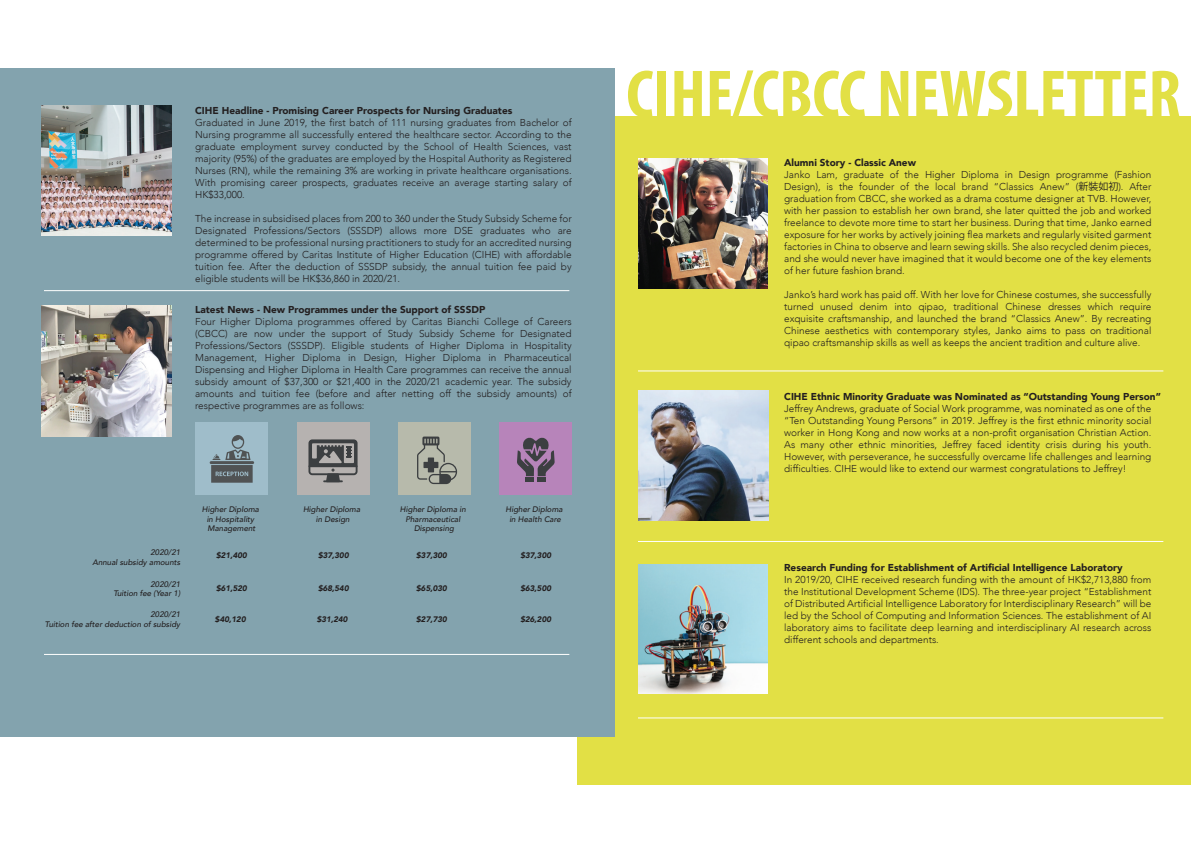
<style>
.page{position:relative;width:1191px;height:842px;background:#fff}
.page>*{position:absolute;margin:0;border:0;box-sizing:border-box;transform-origin:0 0}
.t1{font:700 condensed 68.7px "Myriad Pro";color:#e2e045}
.t2{font:300 10px/12px "Avenir";color:#231f20;text-align:justify}
.t3{font:900 10px "Avenir";color:#231f20}
.t4{font:italic 500 8px/9.6px "Avenir";color:#231f20;text-align:center}
.t5{font:italic 900 8px "Avenir";color:#231f20}
.s1{font-family:"Koz Go Pr 6 N";font-weight:400}
</style>
<div class="page">
<div style="left:577px;top:117px;width:614px;height:668px;background:#e2e045"></div>
<div style="left:0;top:68px;width:615px;height:668px;background:#83a3ae"></div>
<img style="left:42px;top:105px;width:129px;height:131px">
<img style="left:638px;top:159px;width:129px;height:129px">
<hr style="left:638px;top:370px;width:525px;height:1px;background:#fff">
<hr style="left:44px;top:290px;width:525px;height:1px;background:#fff">
<hr style="left:44px;top:654px;width:525px;height:1px;background:#fff">
<hr style="left:638px;top:541px;width:525px;height:1px;background:#fff">
<hr style="left:638px;top:717px;width:525px;height:1px;background:#fff">
<img style="left:638px;top:564px;width:129px;height:130px">
<img style="left:42px;top:305px;width:129px;height:131px">
<div style="left:196px;top:422px;width:72px;height:73px;background:#9fbdca"></div>
<div style="left:297px;top:422px;width:72px;height:73px;background:#b6b2b0"></div>
<div style="left:398px;top:422px;width:72px;height:73px;background:#b7baab"></div>
<div style="left:499px;top:422px;width:72px;height:73px;background:#b784ba"></div>
<hr style="left:210px;top:461px;width:44px;height:3px;background:#505354">
<svg style="left:211px;top:435px;width:42px;height:48px"></svg>
<svg style="left:308px;top:439px;width:49px;height:43px"></svg>
<svg style="left:417px;top:437px;width:40px;height:47px"></svg>
<svg style="left:517px;top:437px;width:37px;height:45px"></svg>
<img style="left:638px;top:391px;width:130px;height:129px">
<p class="t3" style="left:195px;top:102px;width:319px">CIHE Headline - Promising Career Prospects for Nursing Graduates</p>
<p class="t2" style="left:195px;top:117px;width:378px">Graduated in June 2019, the first batch of 111 nursing graduates from Bachelor of Nursing programme all successfully entered the healthcare sector. According to the graduate employment survey conducted by the School of Health Sciences, vast majority (95%) of the graduates are employed by the Hospital Authority as Registered Nurses (RN), while the remaining 3% are working in private healthcare organisations.<br>With promising career prospects, graduates receive an average starting salary of HK$33,000.</p>
<p class="t2" style="left:195px;top:213px;width:378px">The increase in subsidised places from 200 to 360 under the Study Subsidy Scheme for Designated Professions/Sectors (SSSDP) allows more DSE graduates who are determined to be professional nursing practitioners to study for an accredited nursing programme offered by Caritas Institute of Higher Education (CIHE) with affordable tuition fee. After the deduction of SSSDP subsidy, the annual tuition fee paid by eligible students will be HK$36,860 in 2020/21.</p>
<p class="t3" style="left:195px;top:301px;width:292px">Latest News - New Programmes under the Support of SSSDP</p>
<p class="t2" style="left:195px;top:316px;width:378px">Four Higher Diploma programmes offered by Caritas Bianchi College of Careers (CBCC) are now under the support of Study Subsidy Scheme for Designated Professions/Sectors (SSSDP). Eligible students of Higher Diploma in Hospitality Management, Higher Diploma in Design, Higher Diploma in Pharmaceutical Dispensing and Higher Diploma in Health Care programmes can receive the annual subsidy amount of $37,300 or $21,400 in the 2020/21 academic year. The subsidy amounts and tuition fee (before and after netting off the subsidy amounts) of respective programmes are as follows:</p>
<p class="t4" style="left:92px;top:548px;width:89px;text-align:right">2020/21<br>Annual subsidy amounts</p>
<p class="t4" style="left:113px;top:579px;width:68px;text-align:right">2020/21<br>Tuition fee (Year 1)</p>
<p class="t4" style="left:45px;top:610px;width:137px;text-align:right">2020/21<br>Tuition fee after deduction of subsidy</p>
<p class="t4" style="left:202px;top:504px;width:59px">Higher Diploma in Hospitality<br>Management</p>
<p class="t5" style="left:216px;top:549px;width:32px">$21,400</p>
<p class="t5" style="left:216px;top:582px;width:32px">$61,520</p>
<p class="t4" style="left:303px;top:504px;width:59px">Higher Diploma in Design</p>
<p class="t4" style="left:400px;top:504px;width:67px">Higher Diploma in<br>Pharmaceutical<br>Dispensing</p>
<p class="t4" style="left:505px;top:504px;width:59px">Higher Diploma in Health Care</p>
<p class="t5" style="left:318px;top:549px;width:32px">$37,300</p>
<p class="t5" style="left:416px;top:549px;width:32px">$37,300</p>
<p class="t5" style="left:520px;top:549px;width:32px">$37,300</p>
<p class="t5" style="left:318px;top:582px;width:32px">$68,540</p>
<p class="t5" style="left:416px;top:582px;width:32px">$65,030</p>
<p class="t5" style="left:520px;top:582px;width:32px">$63,500</p>
<p class="t5" style="left:215px;top:612px;width:32px">$40,120</p>
<p class="t5" style="left:317px;top:612px;width:32px">$31,240</p>
<p class="t5" style="left:416px;top:612px;width:32px">$27,730</p>
<p class="t5" style="left:520px;top:612px;width:32px">$26,200</p>
<h1 class="t1" style="left:626px;top:51px;width:556px">CIHE/CBCC NEWSLETTER</h1>
<p class="t3" style="left:784px;top:154px;width:133px">Alumni Story - Classic Anew</p>
<p class="t2" style="left:784px;top:169px;width:369px">Janko Lam, graduate of the Higher Diploma in Design programme (Fashion Design), is the founder of the local brand “Classics Anew” (<span class="s1">新裝如初</span>). After graduation from CBCC, she worked as a drama costume designer at TVB. However, with her passion to establish her own brand, she later quitted the job and worked freelance to devote more time to start her business. During that time, Janko earned exposure for her works by actively joining flea markets and regularly visited garment factories in China to observe and learn sewing skills. She also recycled denim pieces, and she would never have imagined that it would become one of the key elements of her future fashion brand.</p>
<p class="t2" style="left:784px;top:289px;width:369px">Janko’s hard work has paid off. With her love for Chinese costumes, she successfully turned unused denim into qipao, traditional Chinese dresses which require exquisite craftsmanship, and launched the brand “Classics Anew”. By recreating Chinese aesthetics with contemporary styles, Janko aims to pass on traditional qipao craftsmanship skills as well as keeps the ancient tradition and culture alive.</p>
<p class="t3" style="left:784px;top:388px;width:378px">CIHE Ethnic Minority Graduate was Nominated as “Outstanding Young Person”</p>
<p class="t2" style="left:784px;top:402px;width:369px">Jeffrey Andrews, graduate of Social Work programme, was nominated as one of the “Ten Outstanding Young Persons” in 2019. Jeffrey is the first ethnic minority social worker in Hong Kong and now works at a non-profit organisation Christian Action.<br>As many other ethnic minorities, Jeffrey faced identity crisis during his youth.<br>However, with perseverance, he successfully overcame life challenges and learning difficulties. CIHE would like to extend our warmest congratulations to Jeffrey!</p>
<p class="t3" style="left:784px;top:559px;width:340px">Research Funding for Establishment of Artificial Intelligence Laboratory</p>
<p class="t2" style="left:784px;top:574px;width:369px">In 2019/20, CIHE received research funding with the amount of HK$2,713,880 from the Institutional Development Scheme (IDS). The three-year project “Establishment of Distributed Artificial Intelligence Laboratory for Interdisciplinary Research” will be led by the School of Computing and Information Sciences. The establishment of AI laboratory aims to facilitate deep learning and interdisciplinary AI research across different schools and departments.</p>
</div>
